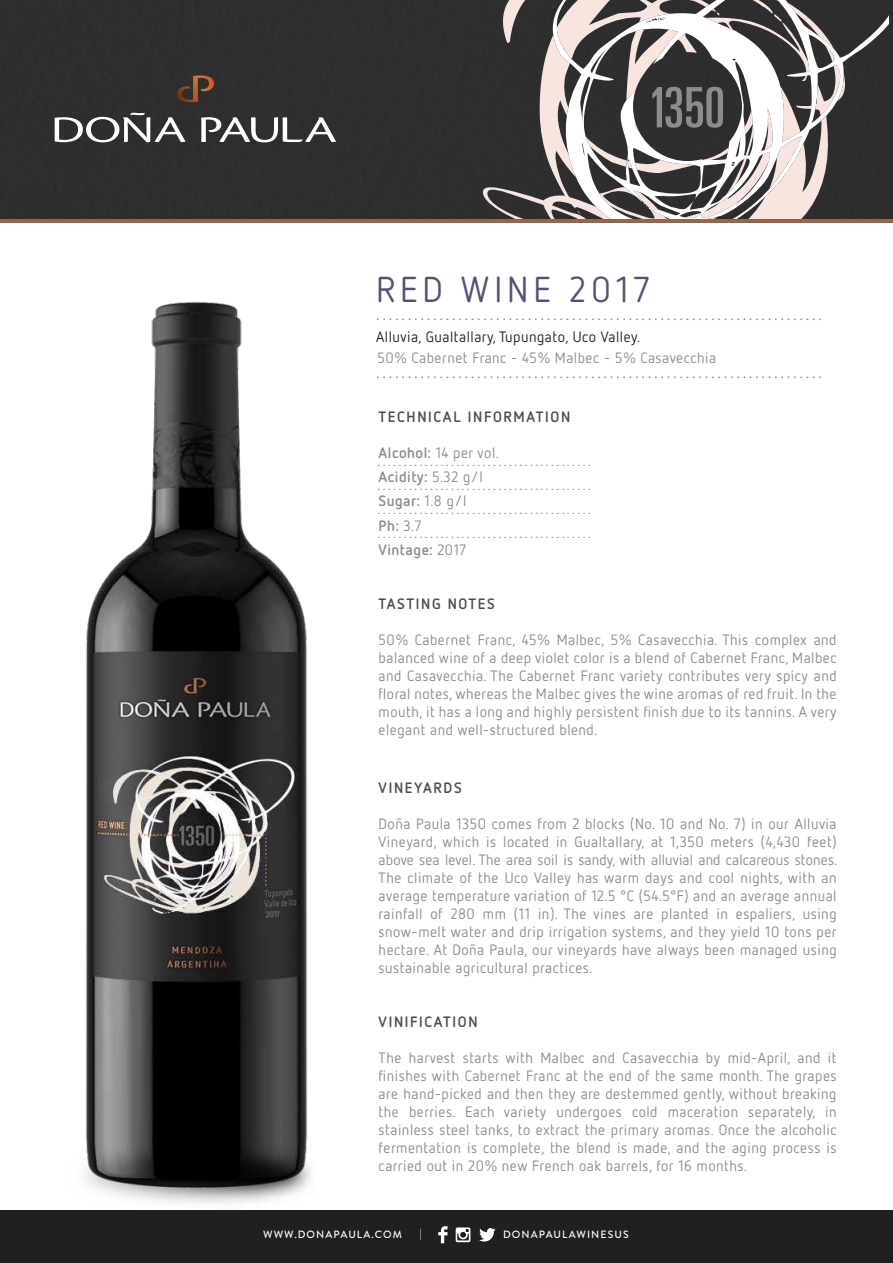
<style>
.page{position:relative;width:893px;height:1263px;background:#fff}
.page>*{position:absolute;margin:0;border:0;box-sizing:border-box;transform-origin:0 0}
.t1{font:ultra-condensed 55.8px "Univers";color:#8e8c8a}
.t2{font:36px "Netto OT";letter-spacing:.135em;color:#594f75}
.t3{font:18px "Netto OT";color:#8e8c8a}
.t4{font:15px/18px "Netto OT";letter-spacing:.035em;color:#8e8c8a;text-align:justify}
.t5{font:700 15px/24px "Netto OT";letter-spacing:.035em;color:#8e8c8a}
.t6{font:700 15px "Netto OT";letter-spacing:.11em;color:#4d4d4f}
.t7{font:15px "Netto OT";letter-spacing:.035em;color:#231f20}
.t8{font:500 10.5px "Brandon Grotesque";letter-spacing:.1em;color:#fff}
.s1{font-weight:400}
</style>
<div class="page">
<div style="left:0;top:0;width:893px;height:219px;background:#2f2e2f"></div>
<svg style="left:177px;top:75px;width:37px;height:27px"></svg>
<svg style="left:55px;top:112px;width:281px;height:30px"></svg>
<svg style="left:481px;top:0;width:66px;height:219px;background:#3f3d3d"></svg>
<svg style="left:547px;top:0;width:342px;height:219px;fill:#2f2e30"></svg>
<hr style="left:0;top:219px;width:893px;height:3px;background:#91664d">
<img style="left:0;top:301px;width:555px;height:910px">
<img style="left:30px;top:1103px;width:325px;height:108px">
<div style="left:0;top:1211px;width:893px;height:52px;background:#202021"></div>
<svg style="left:479px;top:1228px;width:16px;height:13px"></svg>
<svg style="left:456px;top:1227px;width:14px;height:15px"></svg>
<svg style="left:438px;top:1226px;width:9px;height:17px"></svg>
<h1 class="t1" style="left:648px;top:76px;width:79px">13 50</h1>
<h2 class="t2" style="left:376px;top:267px;width:275px">RED WINE 2017</h2>
<p class="t3" style="left:376px;top:303px;width:447px">. . . . . . . . . . . . . . . . . . . . . . . . . . . . . . . . . . . . . . . . . . . . . . . . . . . . . . . . . . . . . . . . . . . . . . .</p>
<p class="t7" style="left:376px;top:328px;width:265px">Alluvia, Gualtallary, Tupungato, Uco Valley.</p>
<p class="t4" style="left:377px;top:348px;width:340px">50% Cabernet Franc - 45% Malbec - 5% Casavecchia</p>
<p class="t3" style="left:376px;top:361px;width:447px">. . . . . . . . . . . . . . . . . . . . . . . . . . . . . . . . . . . . . . . . . . . . . . . . . . . . . . . . . . . . . . . . . . . . . . .</p>
<p class="t6" style="left:379px;top:408px;width:193px">TECHNICAL INFORMATION</p>
<p class="t5" style="left:379px;top:441px;width:122px">Alcohol: <span class="s1">14 per vol.<br></span>Acidity: <span class="s1">5.32 g/l<br></span>Sugar: <span class="s1">1.8 g/l<br></span>Ph: <span class="s1">3.7<br></span>Vintage: <span class="s1">2017</span></p>
<p class="t4" style="left:377px;top:449px;width:215px;line-height:24.2px">. . . . . . . . . . . . . . . . . . . . . . . . . . . . . . . . . . . . . . . . . . . . . . . . . . . . . . . . . . . . . . . . . . . . . . . . . . . . . . . . . . . . . . . . . . . . . . . . . . . . . . . . . . . . . . . . . . . . . . . . . . . . . . . . . . . . . . . . . . . . . . . . . . . . . . . . . . . . . . . . . . . .</p>
<p class="t6" style="left:379px;top:594px;width:118px">TASTING NOTES</p>
<p class="t4" style="left:379px;top:630px;width:459px">50% Cabernet Franc, 45% Malbec, 5% Casavecchia. This complex and balanced wine of a deep violet color is a blend of Cabernet Franc, Malbec and Casavecchia. The Cabernet Franc variety contributes very spicy and floral notes, whereas the Malbec gives the wine aromas of red fruit. In the mouth, it has a long and highly persistent finish due to its tannins. A very elegant and well-structured blend.</p>
<p class="t6" style="left:379px;top:778px;width:84px">VINEYARDS</p>
<p class="t4" style="left:379px;top:814px;width:460px">Doña Paula 1350 comes from 2 blocks (No. 10 and No. 7) in our Alluvia Vineyard, which is located in Gualtallary, at 1,350 meters (4,430 feet) above sea level. The area soil is sandy, with alluvial and calcareous stones.<br>The climate of the Uco Valley has warm days and cool nights, with an average temperature variation of 12.5 °C (54.5°F) and an average annual rainfall of 280 mm (11 in). The vines are planted in espaliers, using snow-melt water and drip irrigation systems, and they yield 10 tons per hectare. At Doña Paula, our vineyards have always been managed using sustainable agricultural practices.</p>
<p class="t6" style="left:379px;top:1012px;width:100px">VINIFICATION</p>
<p class="t4" style="left:379px;top:1048px;width:459px">The harvest starts with Malbec and Casavecchia by mid-April, and it finishes with Cabernet Franc at the end of the same month. The grapes are hand-picked and then they are destemmed gently, without breaking the berries. Each variety undergoes cold maceration separately, in stainless steel tanks, to extract the primary aromas. Once the alcoholic fermentation is complete, the blend is made, and the aging process is carried out in 20% new French oak barrels, for 16 months.</p>
<p class="t8" style="left:263px;top:1227px;width:140px">WWW.DONAPAULA.COM</p>
<p class="t8" style="left:420px;top:1227px;width:3px">|</p>
<p class="t8" style="left:503px;top:1227px;width:127px">DONAPAULAWINESUS</p>
</div>
